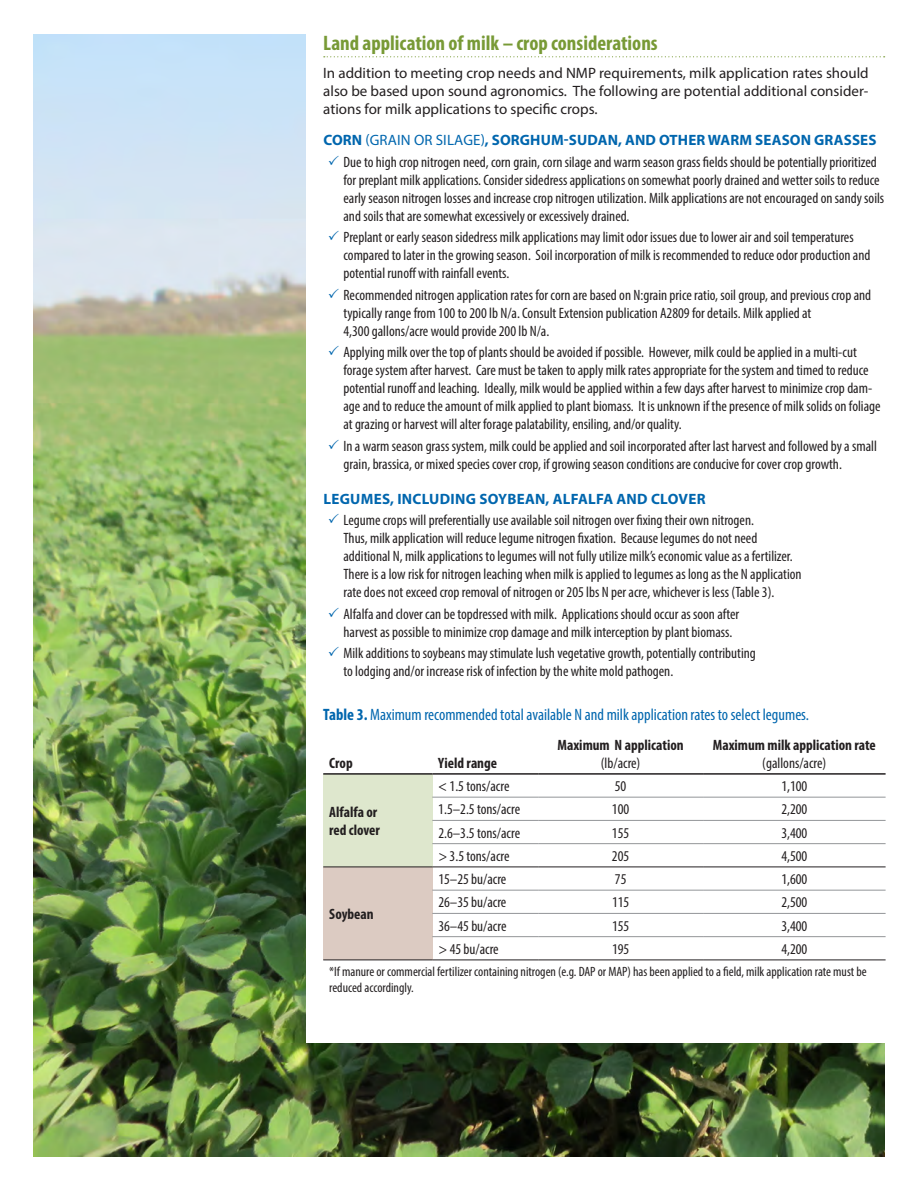
<style>
.page{position:relative;width:918px;height:1188px;background:#fff}
.page>*{position:absolute;margin:0;border:0;box-sizing:border-box;transform-origin:0 0}
.H2_Subhead{font:700 condensed 21px "Myriad Pro";color:#789a36}
.P_TableHeading{font:condensed 16.5px "Myriad Pro";color:#0066ae}
.T_TableText{font:condensed 15px/18px "Myriad Pro";color:#231f20}
.P_BodyText{font:15px/18px "Myriad Pro";color:#231f20;text-align:justify}
.H3_Subhead{font:700 15px "Myriad Pro";letter-spacing:.01em;color:#0066ae}
.T_TableHeader{font:700 condensed 15px/18px "Myriad Pro";color:#231f20;text-align:center}
.T_TableText-2{font:700 condensed 15px/18px "Myriad Pro";color:#231f20}
.T_TableNotes{font:condensed 13.5px/16.2px "Myriad Pro";color:#231f20}
.s1{font-weight:400}
.s2{color:#0066ae}
.s3{font-weight:700}
</style>
<div class="page">
<svg style="left:324px;top:56px;width:561px;height:1px"></svg>
<div style="left:323px;top:774px;width:109px;height:93px;background:#dee7cd"></div>
<div style="left:323px;top:867px;width:109px;height:93px;background:#dccbc2"></div>
<hr style="left:432px;top:820px;width:106px;height:1px;background:#939598">
<hr style="left:538px;top:820px;width:165px;height:1px;background:#939598">
<hr style="left:703px;top:820px;width:183px;height:1px;background:#939598">
<hr style="left:432px;top:843px;width:106px;height:1px;background:#939598">
<hr style="left:538px;top:843px;width:165px;height:1px;background:#939598">
<hr style="left:703px;top:843px;width:183px;height:1px;background:#939598">
<hr style="left:432px;top:890px;width:106px;height:1px;background:#939598">
<hr style="left:538px;top:890px;width:165px;height:1px;background:#939598">
<hr style="left:703px;top:890px;width:183px;height:1px;background:#939598">
<hr style="left:432px;top:913px;width:106px;height:1px;background:#939598">
<hr style="left:538px;top:913px;width:165px;height:1px;background:#939598">
<hr style="left:703px;top:913px;width:183px;height:1px;background:#939598">
<hr style="left:432px;top:773px;width:106px;height:2px;background:#231f20">
<hr style="left:538px;top:773px;width:165px;height:2px;background:#231f20">
<hr style="left:703px;top:773px;width:183px;height:2px;background:#231f20">
<hr style="left:432px;top:960px;width:106px;height:1px;background:#231f20">
<hr style="left:538px;top:960px;width:165px;height:1px;background:#231f20">
<hr style="left:703px;top:960px;width:183px;height:1px;background:#231f20">
<hr style="left:432px;top:797px;width:106px;height:1px;background:#939598">
<hr style="left:538px;top:797px;width:165px;height:1px;background:#939598">
<hr style="left:703px;top:797px;width:183px;height:1px;background:#939598">
<hr style="left:432px;top:936px;width:106px;height:1px;background:#939598">
<hr style="left:538px;top:936px;width:165px;height:1px;background:#939598">
<hr style="left:703px;top:936px;width:183px;height:1px;background:#939598">
<hr style="left:323px;top:773px;width:109px;height:2px;background:#231f20">
<hr style="left:323px;top:960px;width:109px;height:1px;background:#231f20">
<hr style="left:323px;top:867px;width:109px;height:1px;background:#231f20">
<hr style="left:432px;top:867px;width:106px;height:1px;background:#231f20">
<hr style="left:538px;top:867px;width:165px;height:1px;background:#231f20">
<hr style="left:703px;top:867px;width:183px;height:1px;background:#231f20">
<img style="left:34px;top:35px;width:271px;height:1008px">
<img style="left:34px;top:1043px;width:850px;height:113px">
<p class="H2_Subhead" style="left:323px;top:29px;width:336px">Land application of milk – crop considerations</p>
<p class="P_BodyText" style="left:323px;top:63px;width:547px">In addition to meeting crop needs and NMP requirements, milk application rates should also be based upon sound agronomics. The following are potential additional consider&shy;ations for milk applications to specific crops.</p>
<p class="H3_Subhead" style="left:323px;top:130px;width:555px">CORN <span class="s1">(GRAIN OR SILAGE)</span>, SORGHUM-SUDAN, AND OTHER WARM SEASON GRASSES</p>
<p class="T_TableText" style="left:344px;top:153px;width:542px;text-indent:-16px"><span class="s2">✓</span> Due to high crop nitrogen need, corn grain, corn silage and warm season grass fields should be potentially prioritized for preplant milk applications. Consider sidedress applications on somewhat poorly drained and wetter soils to reduce early season nitrogen losses and increase crop nitrogen utilization. Milk applications are not encouraged on sandy soils and soils that are somewhat excessively or excessively drained.</p>
<p class="T_TableText" style="left:344px;top:228px;width:528px;text-indent:-16px"><span class="s2">✓</span> Preplant or early season sidedress milk applications may limit odor issues due to lower air and soil temperatures compared to later in the growing season. Soil incorporation of milk is recommended to reduce odor production and potential runoff with rainfall events.</p>
<p class="T_TableText" style="left:344px;top:286px;width:529px;text-indent:-16px"><span class="s2">✓</span> Recommended nitrogen application rates for corn are based on N:grain price ratio, soil group, and previous crop and typically range from 100 to 200 lb N/a. Consult Extension publication A2809 for details. Milk applied at<br>4,300 gallons/acre would provide 200 lb N/a.</p>
<p class="T_TableText" style="left:344px;top:343px;width:539px;text-indent:-16px"><span class="s2">✓</span> Applying milk over the top of plants should be avoided if possible. However, milk could be applied in a multi-cut forage system after harvest. Care must be taken to apply milk rates appropriate for the system and timed to reduce potential runoff and leaching. Ideally, milk would be applied within a few days after harvest to minimize crop dam&shy;age and to reduce the amount of milk applied to plant biomass. It is unknown if the presence of milk solids on foliage at grazing or harvest will alter forage palatability, ensiling, and/or quality.</p>
<p class="T_TableText" style="left:344px;top:437px;width:535px;text-indent:-16px"><span class="s2">✓</span> In a warm season grass system, milk could be applied and soil incorporated after last harvest and followed by a small grain, brassica, or mixed species cover crop, if growing season conditions are conducive for cover crop growth.</p>
<p class="H3_Subhead" style="left:323px;top:489px;width:384px">LEGUMES, INCLUDING SOYBEAN, ALFALFA AND CLOVER</p>
<p class="T_TableText" style="left:344px;top:511px;width:460px;text-indent:-16px"><span class="s2">✓</span> Legume crops will preferentially use available soil nitrogen over fixing their own nitrogen.<br>Thus, milk application will reduce legume nitrogen fixation. Because legumes do not need additional N, milk applications to legumes will not fully utilize milk’s economic value as a fertilizer.<br>There is a low risk for nitrogen leaching when milk is applied to legumes as long as the N application rate does not exceed crop removal of nitrogen or 205 lbs N per acre, whichever is less (Table 3).</p>
<p class="T_TableText" style="left:328px;top:605px;width:413px;text-align:center"><span class="s2">✓</span> Alfalfa and clover can be topdressed with milk. Applications should occur as soon after harvest as possible to minimize crop damage and milk interception by plant biomass.</p>
<p class="T_TableText" style="left:344px;top:644px;width:414px;text-indent:-16px"><span class="s2">✓</span> Milk additions to soybeans may stimulate lush vegetative growth, potentially contributing to lodging and/or increase risk of infection by the white mold pathogen.</p>
<p class="P_TableHeading" style="left:323px;top:704px;width:487px"><span class="s3">Table 3.</span> Maximum recommended total available N and milk application rates to select legumes.</p>
<p class="T_TableHeader" style="left:329px;top:754px;width:25px">Crop</p>
<p class="T_TableHeader" style="left:438px;top:754px;width:60px">Yield range</p>
<p class="T_TableHeader" style="left:557px;top:736px;width:128px">Maximum N application <span class="s1">(lb/acre)</span></p>
<p class="T_TableHeader" style="left:713px;top:736px;width:165px">Maximum milk application rate <span class="s1">(gallons/acre)</span></p>
<p class="T_TableText-2" style="left:329px;top:803px;width:52px">Alfalfa or red clover</p>
<p class="T_TableText" style="left:438px;top:777px;width:73px">&lt; 1.5 tons/acre</p>
<p class="T_TableText" style="left:615px;top:777px;width:13px">50</p>
<p class="T_TableText" style="left:781px;top:777px;width:28px">1,100</p>
<p class="T_TableText" style="left:438px;top:800px;width:83px">1.5–2.5 tons/acre</p>
<p class="T_TableText" style="left:612px;top:800px;width:19px">100</p>
<p class="T_TableText" style="left:781px;top:800px;width:28px">2,200</p>
<p class="T_TableText" style="left:438px;top:824px;width:83px">2.6–3.5 tons/acre</p>
<p class="T_TableText" style="left:612px;top:824px;width:19px">155</p>
<p class="T_TableText" style="left:781px;top:824px;width:28px">3,400</p>
<p class="T_TableText" style="left:438px;top:847px;width:73px">&gt; 3.5 tons/acre</p>
<p class="T_TableText" style="left:612px;top:847px;width:19px">205</p>
<p class="T_TableText" style="left:781px;top:847px;width:28px">4,500</p>
<p class="T_TableText" style="left:438px;top:870px;width:70px">15–25 bu/acre</p>
<p class="T_TableText" style="left:615px;top:870px;width:13px">75</p>
<p class="T_TableText" style="left:781px;top:870px;width:28px">1,600</p>
<p class="T_TableText" style="left:438px;top:893px;width:70px">26–35 bu/acre</p>
<p class="T_TableText" style="left:612px;top:893px;width:19px">115</p>
<p class="T_TableText" style="left:781px;top:893px;width:28px">2,500</p>
<p class="T_TableText" style="left:438px;top:917px;width:70px">36–45 bu/acre</p>
<p class="T_TableText" style="left:612px;top:917px;width:19px">155</p>
<p class="T_TableText" style="left:781px;top:917px;width:28px">3,400</p>
<p class="T_TableText" style="left:438px;top:940px;width:62px">&gt; 45 bu/acre</p>
<p class="T_TableText" style="left:612px;top:940px;width:19px">195</p>
<p class="T_TableText" style="left:781px;top:940px;width:28px">4,200</p>
<p class="T_TableNotes" style="left:329px;top:963px;width:539px">*If manure or commercial fertilizer containing nitrogen (e.g. DAP or MAP) has been applied to a field, milk application rate must be reduced accordingly.</p>
<p class="T_TableText-2" style="left:329px;top:905px;width:46px">Soybean</p>
</div>
